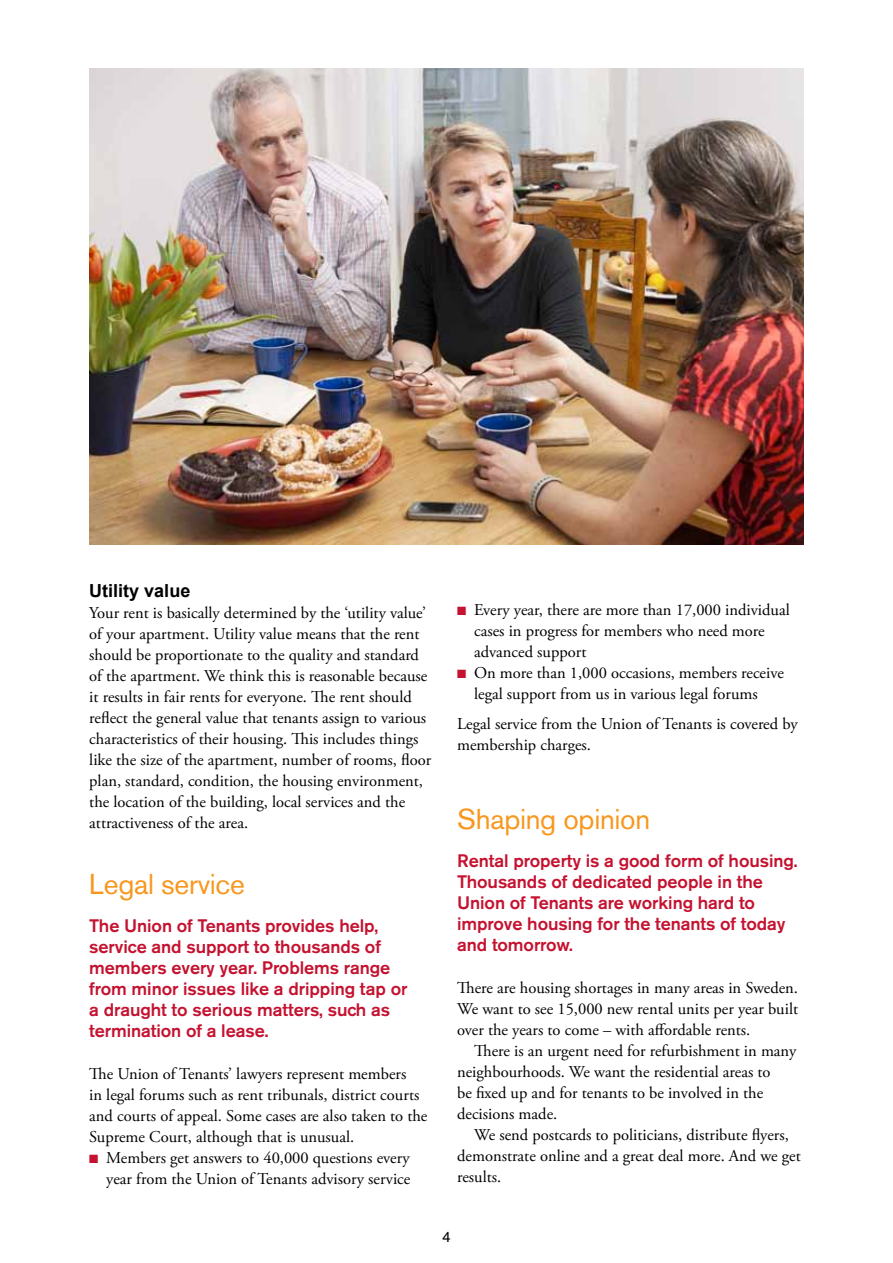
<style>
.page{position:relative;width:893px;height:1263px;background:#fff}
.page>*{position:absolute;margin:0;border:0;box-sizing:border-box;transform-origin:0 0}
.t1{font:28.5px "Akzidenz Grotesk BE";letter-spacing:-.01em;color:#f8971d}
.t2{font:500 18px/21px "Akzidenz Grotesk BE";letter-spacing:-.005em;color:#c41230}
.t3{font:700 18px "Arial";color:#000}
.t4{font:16.5px/21px "Adobe Garamond Pro";color:#000}
.t5{font:15px "Akzidenz Grotesk BE";color:#000}
.s1{color:#c41230}
</style>
<div class="page">
<img style="left:89px;top:68px;width:715px;height:476px">
<p class="t3" style="left:89px;top:578px;width:103px">Utility value</p>
<p class="t4" style="left:89px;top:602px;width:344px">Your rent is basically determined by the ‘utility value’ of your apartment. Utility value means that the rent should be proportionate to the quality and standard of the apartment. We think this is reasonable because it results in fair rents for everyone. The rent should reflect the general value that tenants assign to various characteristics of their housing. This includes things like the size of the apartment, number of rooms, floor plan, standard, condition, the housing environment, the location of the building, local services and the attractiveness of the area.</p>
<h1 class="t1" style="left:89px;top:867px;width:157px">Legal service</h1>
<p class="t2" style="left:89px;top:915px;width:320px">The Union of Tenants provides help, service and support to thousands of members every year. Problems range from minor issues like a dripping tap or a draught to serious matters, such as termination of a lease.</p>
<p class="t4" style="left:89px;top:1064px;width:340px">The Union of Tenants’ lawyers represent members<br>in legal forums such as rent tribunals, district courts and courts of appeal. Some cases are also taken to the Supreme Court, although that is unusual.</p>
<p class="t4" style="left:89px;top:1148px;width:323px;text-align:right"><span class="s1">■</span> Members get answers to 40,000 questions every year from the Union of Tenants advisory service</p>
<p class="t4" style="left:474px;top:600px;width:317px;text-indent:-17px"><span class="s1">■</span> Every year, there are more than 17,000 individual cases in progress for members who need more advanced support</p>
<p class="t4" style="left:457px;top:663px;width:328px;text-align:center"><span class="s1">■</span> On more than 1,000 occasions, members receive legal support from us in various legal forums</p>
<p class="t4" style="left:457px;top:713px;width:342px">Legal service from the Union of Tenants is covered by membership charges.</p>
<h1 class="t1" style="left:457px;top:802px;width:195px">Shaping opinion</h1>
<p class="t2" style="left:457px;top:850px;width:342px">Rental property is a good form of housing.<br>Thousands of dedicated people in the Union of Tenants are working hard to improve housing for the tenants of today and tomorrow.</p>
<p class="t4" style="left:457px;top:978px;width:342px;text-align:justify">There are housing shortages in many areas in Sweden.<br>We want to see 15,000 new rental units per year built over the years to come – with affordable rents.</p>
<p class="t4" style="left:457px;top:1041px;width:341px;text-indent:17px">There is an urgent need for refurbishment in many neighbourhoods. We want the residential areas to<br>be fixed up and for tenants to be involved in the decisions made.</p>
<p class="t4" style="left:457px;top:1125px;width:345px;text-indent:17px">We send postcards to politicians, distribute flyers, demonstrate online and a great deal more. And we get results.</p>
<p class="t5" style="left:442px;top:1227px;width:10px">4</p>
</div>
